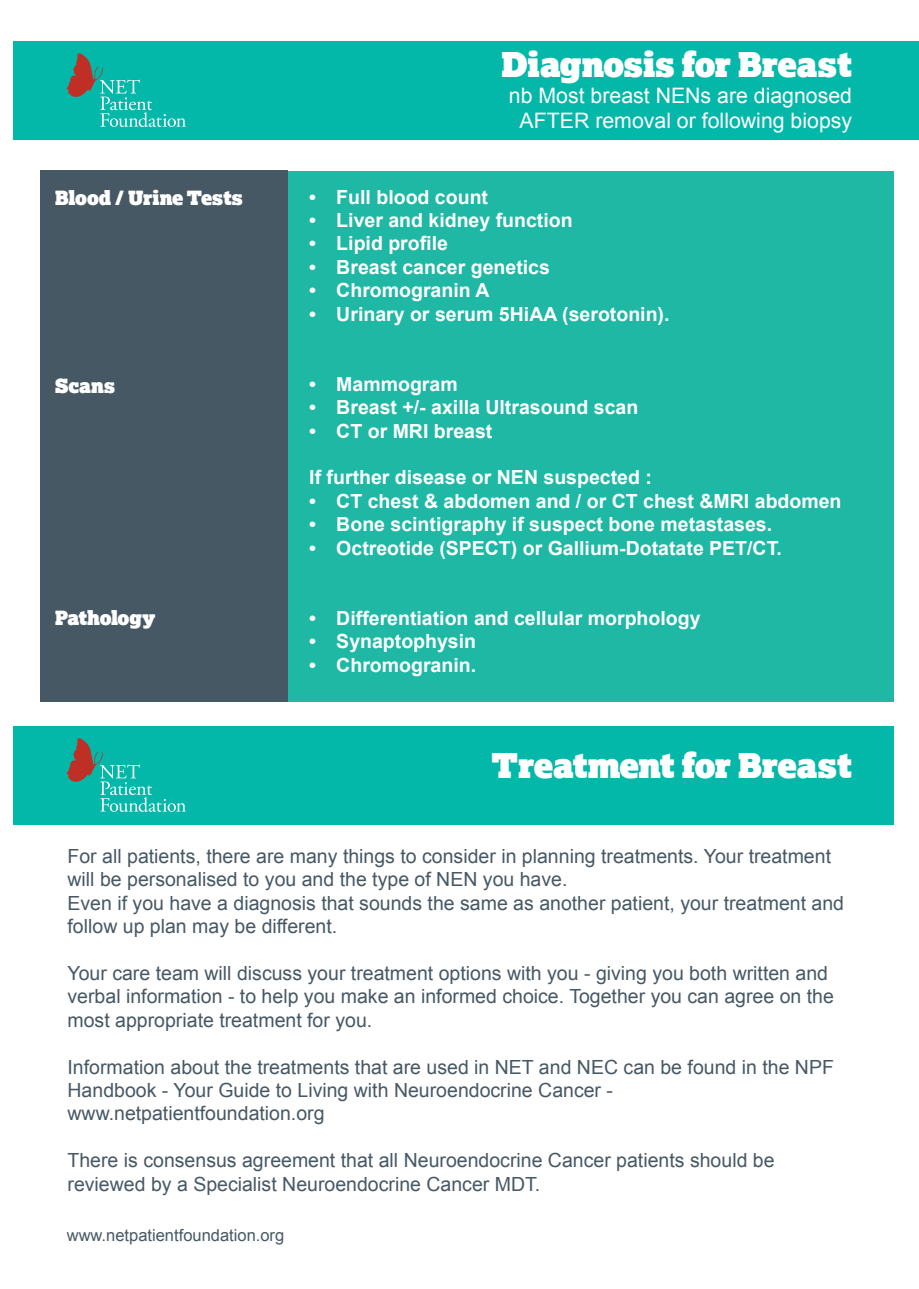
<style>
.page{position:relative;width:919px;height:1289px;background:#fff}
.page>*{position:absolute;margin:0;border:0;box-sizing:border-box;transform-origin:0 0}
.t1{font:34.05px "Lexia Advertising";color:#fff}
.t2{font:34.05px "Lexia Advertising";letter-spacing:-.02em;color:#fff}
.t3{font:21.3px/25.5px "Arial";color:#fff;text-align:center}
.t4{font:19.5px/23.4px "Arial";color:#475865}
.t5{font:700 19.5px "Arial";color:#fff}
.t6{font:19.5px "Lexia Advertising";color:#fff}
.t7{font:19.5px "Lexia Advertising";letter-spacing:-.03em;color:#fff}
.t8{font:16.5px "Arial";color:#475865}
</style>
<div class="page">
<div style="left:270px;top:171px;width:623px;height:531px;background:#1eb8a5"></div>
<div style="left:13px;top:41px;width:893px;height:98px;background:#03b8a9"></div>
<svg style="left:66px;top:53px;width:120px;height:74px"></svg>
<div style="left:40px;top:170px;width:247px;height:532px;background:#475865"></div>
<div style="left:13px;top:726px;width:880px;height:98px;background:#03b8a9"></div>
<svg style="left:66px;top:738px;width:120px;height:74px"></svg>
<div style="left:906px;top:41px;width:12px;height:98px;background:#03b8a9"></div>
<p class="t1" style="left:501px;top:42px;width:352px">Diagnosis for Breast</p>
<p class="t3" style="left:509px;top:83px;width:345px">nb Most breast NENs are diagnosed<br>AFTER removal or following biopsy</p>
<p class="t6" style="left:55px;top:185px;width:189px">Blood / Urine Tests</p>
<p class="t5" style="left:309px;top:184px;width:180px">• Full blood count</p>
<p class="t5" style="left:309px;top:207px;width:265px">• Liver and kidney function</p>
<p class="t5" style="left:309px;top:231px;width:140px">• Lipid profile</p>
<p class="t5" style="left:309px;top:254px;width:242px">• Breast cancer genetics</p>
<p class="t5" style="left:309px;top:277px;width:182px">• Chromogranin A</p>
<p class="t5" style="left:309px;top:301px;width:362px">• Urinary or serum 5HiAA (serotonin).</p>
<p class="t6" style="left:55px;top:373px;width:61px">Scans</p>
<p class="t5" style="left:309px;top:371px;width:150px">• Mammogram</p>
<p class="t5" style="left:309px;top:394px;width:330px">• Breast +/- axilla Ultrasound scan</p>
<p class="t5" style="left:309px;top:418px;width:185px">• CT or MRI breast</p>
<p class="t5" style="left:309px;top:465px;width:344px">If further disease or NEN suspected :</p>
<p class="t5" style="left:309px;top:488px;width:533px">• CT chest &amp; abdomen and / or CT chest &amp;MRI abdomen</p>
<p class="t5" style="left:309px;top:511px;width:464px">• Bone scintigraphy if suspect bone metastases.</p>
<p class="t5" style="left:309px;top:535px;width:474px">• Octreotide (SPECT) or Gallium-Dotatate PET/CT.</p>
<p class="t7" style="left:55px;top:605px;width:102px">Pathology</p>
<p class="t5" style="left:309px;top:605px;width:393px">• Differentiation and cellular morphology</p>
<p class="t5" style="left:309px;top:628px;width:168px">• Synaptophysin</p>
<p class="t5" style="left:309px;top:652px;width:168px">• Chromogranin.</p>
<p class="t2" style="left:491px;top:742px;width:362px">Treatment for Breast</p>
<p class="t4" style="left:68px;top:844px;width:765px">For all patients, there are many things to consider in planning treatments. Your treatment will be personalised to you and the type of NEN you have.</p>
<p class="t4" style="left:68px;top:891px;width:778px">Even if you have a diagnosis that sounds the same as another patient, your treatment and follow up plan may be different.</p>
<p class="t4" style="left:68px;top:961px;width:767px">Your care team will discuss your treatment options with you - giving you both written and verbal information - to help you make an informed choice. Together you can agree on the most appropriate treatment for you.</p>
<p class="t4" style="left:68px;top:1055px;width:767px">Information about the treatments that are used in NET and NEC can be found in the NPF<br>Handbook - Your Guide to Living with Neuroendocrine Cancer - www.netpatientfoundation.org</p>
<p class="t4" style="left:68px;top:1148px;width:708px">There is consensus agreement that all Neuroendocrine Cancer patients should be reviewed by a Specialist Neuroendocrine Cancer MDT.</p>
<p class="t8" style="left:67px;top:1223px;width:219px">www.netpatientfoundation.org</p>
</div>
